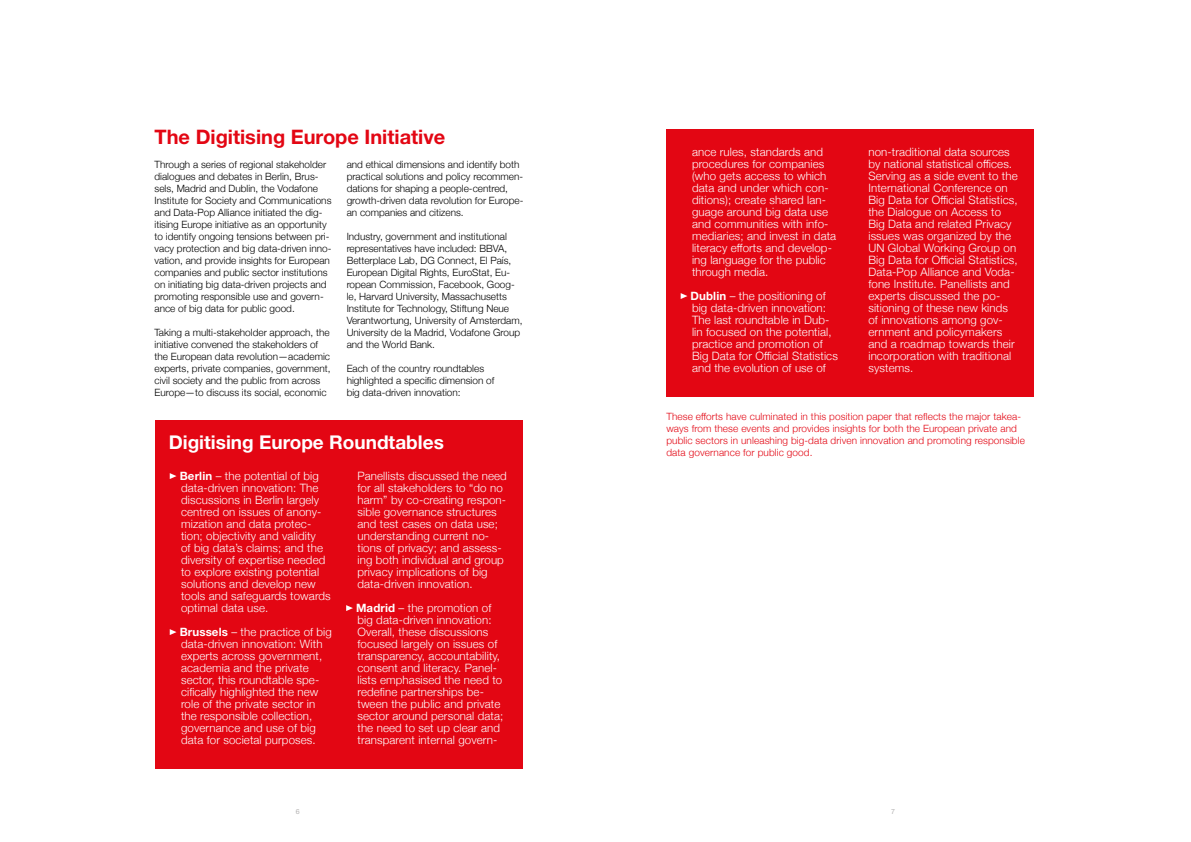
<style>
.page{position:relative;width:1191px;height:842px;background:#fff}
.page>*{position:absolute;margin:0;border:0;box-sizing:border-box;transform-origin:0 0}
.t1{font:700 20px "Helvetica Neue";color:#e30613}
.t2{font:700 19px "Helvetica Neue";color:#fff}
.t3{font:300 11.5px/12px "Helvetica Neue";letter-spacing:.01em;color:#fff}
.t4{font:300 10px/12px "Helvetica Neue";color:#000}
.t5{font:300 10px/12px "Helvetica Neue";letter-spacing:.01em;color:#e30613}
.t6{font:7px "Helvetica Neue";color:#b3b2b2}
.s1{font-weight:700}
</style>
<div class="page">
<div style="left:156px;top:420px;width:366px;height:348px;background:#e30613"></div>
<svg style="left:170px;top:473px;width:6px;height:6px"></svg>
<svg style="left:170px;top:629px;width:6px;height:6px"></svg>
<svg style="left:346px;top:605px;width:7px;height:6px"></svg>
<div style="left:666px;top:129px;width:367px;height:267px;background:#e30613"></div>
<svg style="left:680px;top:293px;width:7px;height:6px"></svg>
<h1 class="t1" style="left:154px;top:125px;width:292px">The Digitising Europe Initiative</h1>
<p class="t4" style="left:154px;top:158px;width:178px">Through a series of regional stakeholder dialogues and debates in Berlin, Brus&shy;sels, Madrid and Dublin, the Vodafone Institute for Society and Communications and Data-Pop Alliance initiated the dig&shy;itising Europe initiative as an opportunity to identify ongoing tensions between pri&shy;vacy protection and big data-driven inno&shy;vation, and provide insights for European companies and public sector institutions on initiating big data-driven projects and promoting responsible use and govern&shy;ance of big data for public good.</p>
<p class="t4" style="left:154px;top:326px;width:177px">Taking a multi-stakeholder approach, the initiative convened the stakeholders of the European data revolution—academic experts, private companies, government, civil society and the public from across Europe—to discuss its social, economic</p>
<p class="t4" style="left:347px;top:158px;width:178px">and ethical dimensions and identify both practical solutions and policy recommen&shy;dations for shaping a people-centred, growth-driven data revolution for Europe&shy;an companies and citizens.</p>
<p class="t4" style="left:347px;top:230px;width:177px">Industry, government and institutional representatives have included: BBVA, Betterplace Lab, DG Connect, El País, European Digital Rights, EuroStat, Eu&shy;ropean Commission, Facebook, Goog&shy;le, Harvard University, Massachusetts Institute for Technology, Stiftung Neue Verantwortung, University of Amsterdam, University de la Madrid, Vodafone Group and the World Bank.</p>
<p class="t4" style="left:347px;top:362px;width:149px">Each of the country roundtables highlighted a specific dimension of big data-driven innovation:</p>
<h2 class="t2" style="left:169px;top:431px;width:277px">Digitising Europe Roundtables</h2>
<p class="t3" style="left:180px;top:469px;width:152px"><span class="s1">Berlin</span> – the potential of big data-driven innovation: The discussions in Berlin largely centred on issues of anony&shy;mization and data protec&shy;tion; objectivity and validity<br>of big data’s claims; and the diversity of expertise needed to explore existing potential solutions and develop new tools and safeguards towards optimal data use.</p>
<p class="t3" style="left:180px;top:625px;width:154px"><span class="s1">Brussels</span> – the practice of big data-driven innovation: With experts across government, academia and the private sector, this roundtable spe&shy;cifically highlighted the new role of the private sector in the responsible collection, governance and use of big data for societal purposes.</p>
<p class="t3" style="left:357px;top:469px;width:151px">Panellists discussed the need for all stakeholders to “do no harm” by co-creating respon&shy;sible governance structures and test cases on data use; understanding current no&shy;tions of privacy; and assess&shy;ing both individual and group privacy implications of big data-driven innovation.</p>
<p class="t3" style="left:356px;top:601px;width:149px"><span class="s1">Madrid</span> – the promotion of big data-driven innovation:<br>Overall, these discussions focused largely on issues of transparency, accountability, consent and literacy. Panel&shy;lists emphasised the need to redefine partnerships be&shy;tween the public and private sector around personal data; the need to set up clear and transparent internal govern-</p>
<p class="t3" style="left:692px;top:145px;width:146px">ance rules, standards and procedures for companies (who gets access to which data and under which con&shy;ditions); create shared lan&shy;guage around big data use and communities with info&shy;mediaries; and invest in data literacy efforts and develop&shy;ing language for the public through media.</p>
<p class="t3" style="left:690px;top:289px;width:149px"><span class="s1">Dublin</span> – the positioning of big data-driven innovation:<br>The last roundtable in Dub&shy;lin focused on the potential, practice and promotion of<br>Big Data for Official Statistics and the evolution of use of</p>
<p class="t3" style="left:868px;top:145px;width:151px">non-traditional data sources by national statistical offices.<br>Serving as a side event to the<br>International Conference on<br>Big Data for Official Statistics, the Dialogue on Access to<br>Big Data and related Privacy issues was organized by the<br>UN Global Working Group on<br>Big Data for Official Statistics,<br>Data-Pop Alliance and Voda&shy;fone Institute. Panellists and experts discussed the po&shy;sitioning of these new kinds of innovations among gov&shy;ernment and policymakers and a roadmap towards their incorporation with traditional systems.</p>
<p class="t5" style="left:666px;top:410px;width:360px">These efforts have culminated in this position paper that reflects the major takea&shy;ways from these events and provides insights for both the European private and public sectors in unleashing big-data driven innovation and promoting responsible data governance for public good.</p>
<p class="t6" style="left:296px;top:807px;width:5px">6</p>
<p class="t6" style="left:891px;top:807px;width:5px">7</p>
</div>
